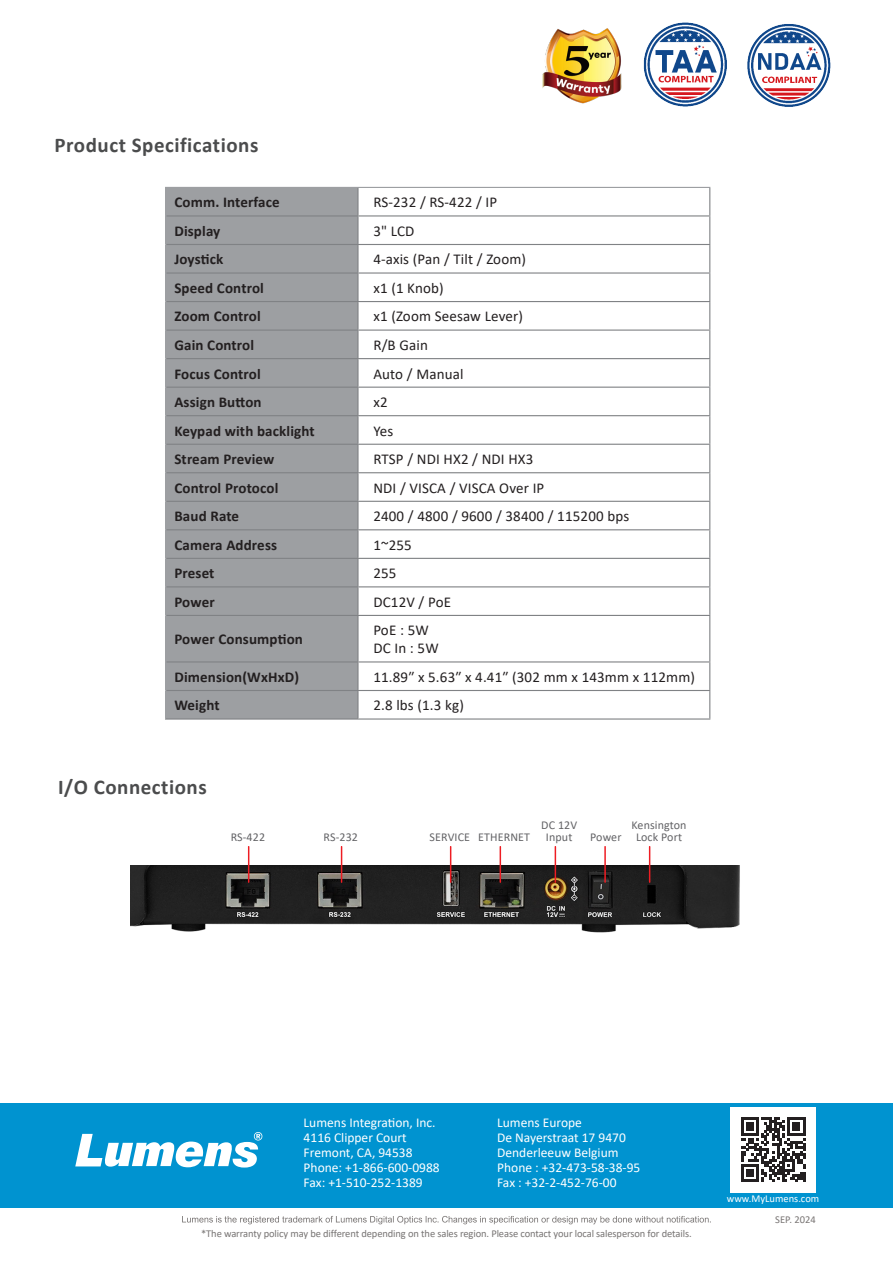
<style>
.page{position:relative;width:893px;height:1263px;background:#fff}
.page>*{position:absolute;margin:0;border:0;box-sizing:border-box;transform-origin:0 0}
.t1{font:700 21px "Calibri";letter-spacing:.025em;color:#4b4c4d}
.t2{font:15px/18px "Calibri";letter-spacing:.01em;color:#231f20}
.t3{font:700 15px "Calibri";letter-spacing:.01em;color:#231f20}
.t4{font:13.5px/15px "Calibri";color:#fff}
.t5{font:12px "Calibri";letter-spacing:.01em;color:#636366}
.t6{font:10.5px "Calibri";letter-spacing:-.01em;color:#777473}
.t7{font:10.5px "Calibri";color:#fff}
.t8{font:10.5px "Calibri";color:#797574}
</style>
<div class="page">
<div style="left:0;top:1103px;width:893px;height:104px;background:#0093d0"></div>
<svg style="left:75px;top:1132px;width:187px;height:35px"></svg>
<svg style="left:182px;top:1216px;width:529px;height:8px"></svg>
<div style="left:730px;top:1107px;width:86px;height:85px;background:#fff"></div>
<svg style="left:741px;top:1117px;width:64px;height:65px"></svg>
<img style="left:542px;top:28px;width:80px;height:76px">
<img style="left:747px;top:24px;width:84px;height:83px">
<img style="left:643px;top:22px;width:84px;height:85px">
<div style="left:166px;top:188px;width:191px;height:530px;background:#9d9fa2"></div>
<svg style="left:359px;top:216px;width:350px;height:447px"></svg>
<hr style="left:165px;top:187px;width:193px;height:1px;background:#9d9fa2">
<hr style="left:358px;top:187px;width:352px;height:1px;background:#9d9fa2">
<hr style="left:357px;top:188px;width:2px;height:27px;background:#808285">
<hr style="left:357px;top:216px;width:2px;height:28px;background:#808285">
<hr style="left:357px;top:245px;width:2px;height:27px;background:#808285">
<hr style="left:357px;top:274px;width:2px;height:27px;background:#808285">
<hr style="left:166px;top:215px;width:192px;height:1px;background:#808285">
<hr style="left:358px;top:215px;width:352px;height:1px;background:#808285">
<hr style="left:166px;top:244px;width:192px;height:1px;background:#808285">
<hr style="left:358px;top:244px;width:352px;height:1px;background:#808285">
<hr style="left:166px;top:272px;width:192px;height:2px;background:#808285">
<hr style="left:358px;top:272px;width:352px;height:2px;background:#808285">
<hr style="left:357px;top:302px;width:2px;height:27px;background:#808285">
<hr style="left:357px;top:331px;width:2px;height:27px;background:#808285">
<hr style="left:166px;top:301px;width:192px;height:1px;background:#808285">
<hr style="left:358px;top:301px;width:352px;height:1px;background:#808285">
<hr style="left:166px;top:329px;width:192px;height:2px;background:#808285">
<hr style="left:358px;top:329px;width:352px;height:2px;background:#808285">
<hr style="left:357px;top:359px;width:2px;height:28px;background:#808285">
<hr style="left:357px;top:388px;width:2px;height:27px;background:#808285">
<hr style="left:357px;top:416px;width:2px;height:28px;background:#808285">
<hr style="left:166px;top:358px;width:192px;height:1px;background:#808285">
<hr style="left:358px;top:358px;width:352px;height:1px;background:#808285">
<hr style="left:166px;top:387px;width:192px;height:1px;background:#808285">
<hr style="left:358px;top:387px;width:352px;height:1px;background:#808285">
<hr style="left:166px;top:415px;width:192px;height:1px;background:#808285">
<hr style="left:358px;top:415px;width:352px;height:1px;background:#808285">
<svg style="left:165px;top:188px;width:1px;height:427px"></svg>
<hr style="left:165px;top:615px;width:1px;height:47px;background:#9d9fa2">
<hr style="left:357px;top:445px;width:2px;height:27px;background:#808285">
<hr style="left:357px;top:473px;width:2px;height:28px;background:#808285">
<hr style="left:357px;top:502px;width:2px;height:27px;background:#808285">
<hr style="left:357px;top:530px;width:2px;height:28px;background:#808285">
<hr style="left:357px;top:559px;width:2px;height:27px;background:#808285">
<hr style="left:357px;top:587px;width:2px;height:28px;background:#808285">
<svg style="left:709px;top:188px;width:1px;height:427px"></svg>
<hr style="left:357px;top:616px;width:2px;height:45px;background:#808285">
<hr style="left:709px;top:616px;width:1px;height:45px;background:#808285">
<hr style="left:166px;top:444px;width:192px;height:1px;background:#808285">
<hr style="left:358px;top:444px;width:352px;height:1px;background:#808285">
<hr style="left:166px;top:472px;width:192px;height:1px;background:#808285">
<hr style="left:358px;top:472px;width:352px;height:1px;background:#808285">
<hr style="left:166px;top:501px;width:192px;height:1px;background:#808285">
<hr style="left:358px;top:501px;width:352px;height:1px;background:#808285">
<hr style="left:166px;top:529px;width:192px;height:1px;background:#808285">
<hr style="left:358px;top:529px;width:352px;height:1px;background:#808285">
<hr style="left:166px;top:558px;width:192px;height:1px;background:#808285">
<hr style="left:358px;top:558px;width:352px;height:1px;background:#808285">
<hr style="left:166px;top:586px;width:192px;height:1px;background:#808285">
<hr style="left:358px;top:586px;width:352px;height:1px;background:#808285">
<hr style="left:166px;top:615px;width:192px;height:1px;background:#808285">
<hr style="left:358px;top:615px;width:352px;height:1px;background:#808285">
<svg style="left:165px;top:662px;width:1px;height:56px"></svg>
<hr style="left:357px;top:662px;width:2px;height:28px;background:#808285">
<hr style="left:357px;top:691px;width:2px;height:27px;background:#808285">
<svg style="left:709px;top:662px;width:1px;height:56px"></svg>
<hr style="left:166px;top:661px;width:192px;height:1px;background:#808285">
<hr style="left:358px;top:661px;width:352px;height:1px;background:#808285">
<hr style="left:166px;top:690px;width:192px;height:1px;background:#808285">
<hr style="left:358px;top:690px;width:352px;height:1px;background:#808285">
<hr style="left:165px;top:718px;width:193px;height:2px;background:#808285">
<hr style="left:358px;top:718px;width:352px;height:2px;background:#808285">
<img style="left:130px;top:865px;width:610px;height:68px">
<hr style="left:248px;top:847px;width:1px;height:35px;background:#ee1d23">
<hr style="left:341px;top:847px;width:1px;height:35px;background:#ee1d23">
<hr style="left:450px;top:847px;width:1px;height:35px;background:#ee1d23">
<hr style="left:500px;top:847px;width:1px;height:35px;background:#ee1d23">
<hr style="left:555px;top:847px;width:1px;height:35px;background:#ee1d23">
<hr style="left:604px;top:847px;width:2px;height:35px;background:#ee1d23">
<hr style="left:649px;top:847px;width:1px;height:35px;background:#ee1d23">
<p class="t1" style="left:55px;top:130px;width:205px">Product Specifications</p>
<p class="t3" style="left:174px;top:192px;width:107px">Comm. Interface</p>
<p class="t2" style="left:373px;top:193px;width:125px">RS-232 / RS-422 / IP</p>
<p class="t3" style="left:174px;top:220px;width:48px">Display</p>
<p class="t2" style="left:373px;top:221px;width:43px">3" LCD</p>
<p class="t3" style="left:174px;top:249px;width:50px">Joystick</p>
<p class="t2" style="left:373px;top:250px;width:154px">4-axis (Pan / Tilt / Zoom)</p>
<p class="t3" style="left:174px;top:277px;width:91px">Speed Control</p>
<p class="t2" style="left:373px;top:279px;width:72px">x1 (1 Knob)</p>
<p class="t3" style="left:174px;top:306px;width:88px">Zoom Control</p>
<p class="t2" style="left:373px;top:307px;width:151px">x1 (Zoom Seesaw Lever)</p>
<p class="t3" style="left:174px;top:334px;width:81px">Gain Control</p>
<p class="t2" style="left:373px;top:336px;width:56px">R/B Gain</p>
<p class="t3" style="left:174px;top:363px;width:88px">Focus Control</p>
<p class="t2" style="left:373px;top:364px;width:92px">Auto / Manual</p>
<p class="t3" style="left:174px;top:391px;width:89px">Assign Button</p>
<p class="t2" style="left:373px;top:393px;width:16px">x2</p>
<p class="t3" style="left:174px;top:420px;width:142px">Keypad with backlight</p>
<p class="t2" style="left:373px;top:421px;width:21px">Yes</p>
<p class="t3" style="left:174px;top:448px;width:102px">Stream Preview</p>
<p class="t2" style="left:373px;top:450px;width:162px">RTSP / NDI HX2 / NDI HX3</p>
<p class="t3" style="left:174px;top:477px;width:105px">Control Protocol</p>
<p class="t2" style="left:373px;top:478px;width:173px">NDI / VISCA / VISCA Over IP</p>
<p class="t3" style="left:174px;top:506px;width:66px">Baud Rate</p>
<p class="t2" style="left:373px;top:507px;width:257px">2400 / 4800 / 9600 / 38400 / 115200 bps</p>
<p class="t3" style="left:174px;top:534px;width:104px">Camera Address</p>
<p class="t2" style="left:373px;top:535px;width:40px">1~255</p>
<p class="t3" style="left:174px;top:563px;width:42px">Preset</p>
<p class="t2" style="left:373px;top:564px;width:25px">255</p>
<p class="t3" style="left:174px;top:591px;width:42px">Power</p>
<p class="t2" style="left:373px;top:592px;width:79px">DC12V / PoE</p>
<p class="t3" style="left:174px;top:629px;width:130px">Power Consumption</p>
<p class="t2" style="left:373px;top:621px;width:67px">PoE : 5W<br>DC In : 5W</p>
<p class="t3" style="left:174px;top:666px;width:126px">Dimension(WxHxD)</p>
<p class="t2" style="left:373px;top:667px;width:323px">11.89″ x 5.63″ x 4.41″ (302 mm x 143mm x 112mm)</p>
<p class="t3" style="left:174px;top:695px;width:47px">Weight</p>
<p class="t2" style="left:373px;top:696px;width:92px">2.8 lbs (1.3 kg)</p>
<p class="t1" style="left:58px;top:772px;width:150px">I/O Connections</p>
<p class="t5" style="left:231px;top:829px;width:36px">RS-422</p>
<p class="t5" style="left:324px;top:829px;width:36px">RS-232</p>
<p class="t5" style="left:430px;top:829px;width:42px">SERVICE</p>
<p class="t5" style="left:478px;top:829px;width:53px">ETHERNET</p>
<p class="t5" style="left:541px;top:816px;width:38px">DC 12V</p>
<p class="t5" style="left:546px;top:828px;width:28px">Input</p>
<p class="t5" style="left:590px;top:829px;width:33px">Power</p>
<p class="t5" style="left:631px;top:816px;width:57px">Kensington</p>
<p class="t5" style="left:636px;top:828px;width:48px">Lock Port</p>
<p class="t4" style="left:304px;top:1114px;width:134px">Lumens Integration, Inc.</p>
<p class="t4" style="left:304px;top:1129px;width:111px">4116 Clipper Court<br>Fremont, CA, 94538</p>
<p class="t4" style="left:304px;top:1159px;width:138px">Phone: +1-866-600-0988<br>Fax: +1-510-252-1389</p>
<p class="t4" style="left:497px;top:1114px;width:86px">Lumens Europe</p>
<p class="t4" style="left:497px;top:1129px;width:130px">De Nayerstraat 17 9470</p>
<p class="t4" style="left:497px;top:1144px;width:123px">Denderleeuw Belgium</p>
<p class="t4" style="left:497px;top:1159px;width:145px">Phone : +32-473-58-38-95</p>
<p class="t4" style="left:497px;top:1174px;width:121px">Fax : +32-2-452-76-00</p>
<p class="t6" style="left:201px;top:1226px;width:492px">*The warranty policy may be different depending on the sales region. Please contact your local salesperson for details.</p>
<p class="t7" style="left:727px;top:1191px;width:94px">www.MyLumens.com</p>
<p class="t8" style="left:775px;top:1212px;width:42px">SEP. 2024</p>
</div>
